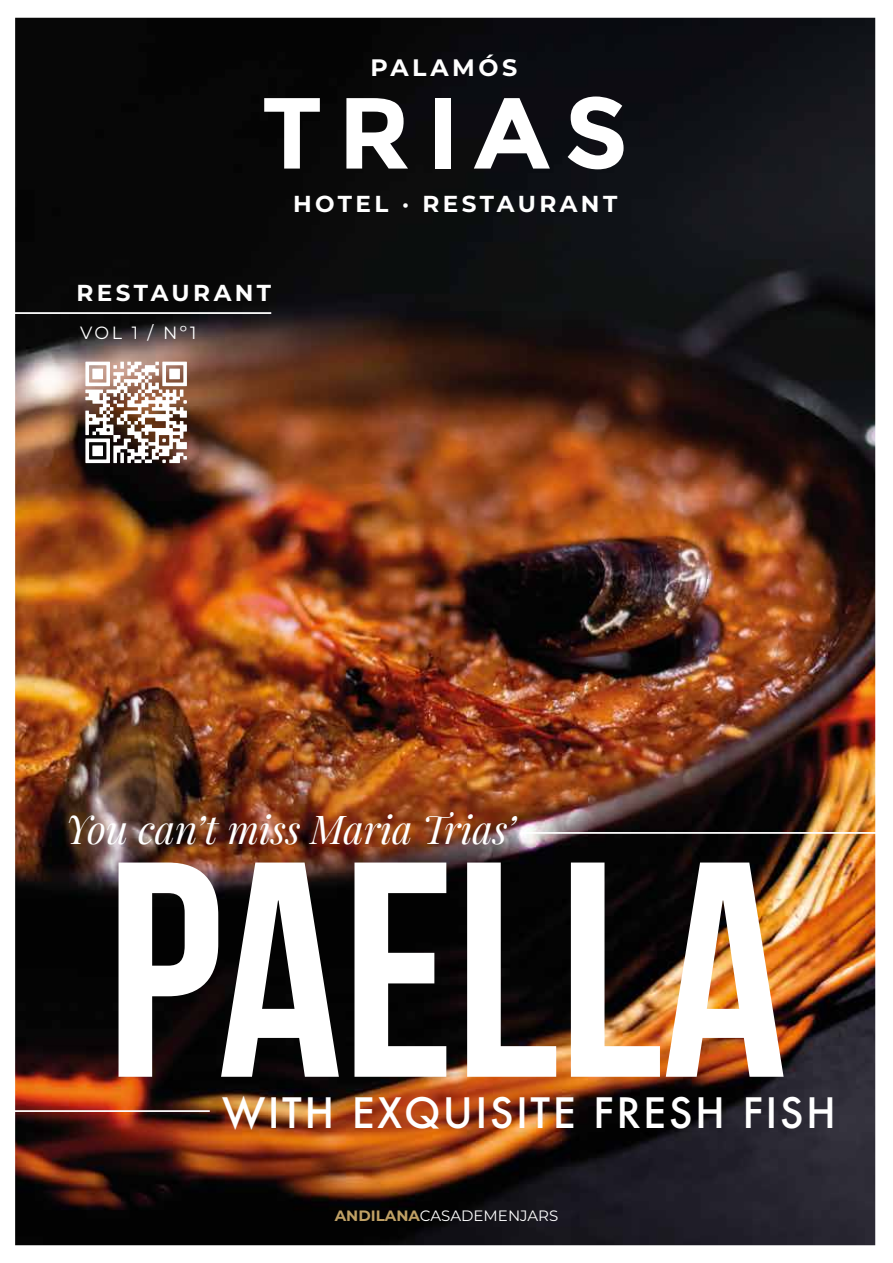
<style>
.page{position:relative;width:893px;height:1263px;background:#fff}
.page>*{position:absolute;margin:0;border:0;box-sizing:border-box;transform-origin:0 0}
.t1{font:306px "Bebas Neue";color:#fff}
.t2{font:500 40.8px "Futura";letter-spacing:.06em;color:#fff}
.t3{font:italic 39px "Playfair Display";color:#fff}
.t4{font:700 23.85px "Montserrat";letter-spacing:.15em;color:#fff}
.t5{font:700 23.1px "Montserrat";letter-spacing:.15em;color:#fff}
.t6{font:17.7px "Montserrat";letter-spacing:.14em;color:#fff}
.t7{font:15px "Montserrat";color:#fff}
.s1{font-weight:700;color:#bfa065}
</style>
<div class="page">
<img style="left:15px;top:17px;width:861px;height:1229px">
<hr style="left:1px;top:1110px;width:209px;height:2px;background:#fff">
<hr style="left:521px;top:832px;width:372px;height:2px;background:#fff">
<p class="t4" style="left:370px;top:51px;width:148px">PALAMÓS</p>
<p class="t5" style="left:293px;top:187px;width:326px">HOTEL · RESTAURANT</p>
<p class="t5" style="left:76px;top:276px;width:196px">RESTAURANT</p>
<p class="t6" style="left:80px;top:320px;width:118px">VOL 1 / Nº1</p>
<h3 class="t3" style="left:65px;top:799px;width:452px">You can’t miss Maria Trias’</h3>
<h1 class="t1" style="left:106px;top:803px;width:682px">PAELLA</h1>
<h2 class="t2" style="left:222px;top:1085px;width:615px">WITH EXQUISITE FRESH FISH</h2>
<p class="t7" style="left:335px;top:1206px;width:225px"><span class="s1">ANDILANA</span>CASADEMENJARS</p>
</div>
